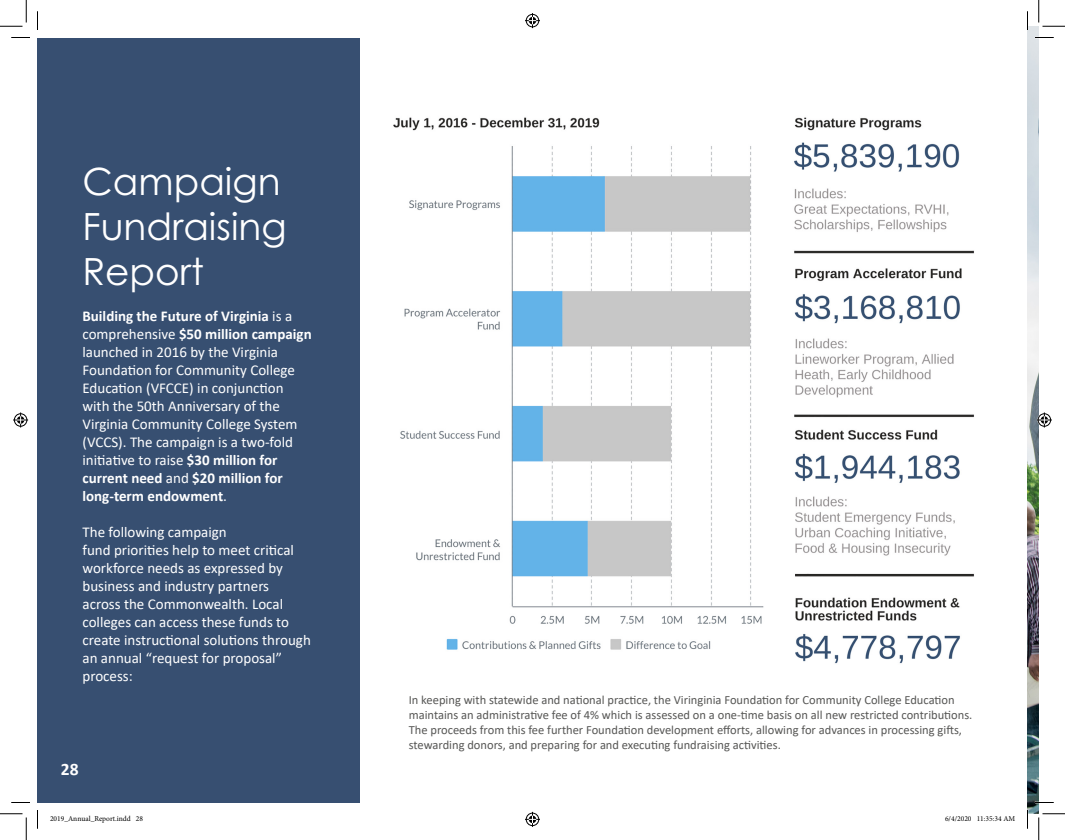
<style>
.page{position:relative;width:1065px;height:840px;background:#fff}
.page>*{position:absolute;margin:0;border:0;box-sizing:border-box;transform-origin:0 0}
.t1{font:37.5px/45px "Century Gothic Pro";color:#fff}
.t2{font:700 17.5px "Calibri";color:#fff}
.t3{font:15px/18px "Calibri";color:#fff}
.t4{font:12.5px/15px "Calibri";color:#575755}
.t5{font:7.5px "Minion Pro";color:#000}
.s1{font-weight:700}
</style>
<div class="page">
<img style="left:1028px;top:26px;width:11px;height:788px">
<img style="left:393px;top:117px;width:581px;height:547px">
<div style="left:38px;top:38px;width:322px;height:764px;background:#374f71"></div>
<svg style="left:11px;top:37px;width:19px;height:1px"></svg>
<svg style="left:1035px;top:37px;width:19px;height:1px"></svg>
<svg style="left:11px;top:802px;width:19px;height:1px"></svg>
<svg style="left:1035px;top:802px;width:19px;height:1px"></svg>
<svg style="left:37px;top:11px;width:1px;height:19px"></svg>
<svg style="left:37px;top:810px;width:1px;height:19px"></svg>
<svg style="left:1027px;top:11px;width:1px;height:19px"></svg>
<svg style="left:1027px;top:810px;width:1px;height:19px"></svg>
<svg style="left:0;top:0;width:27px;height:27px"></svg>
<svg style="left:0;top:814px;width:27px;height:26px"></svg>
<svg style="left:1039px;top:0;width:26px;height:27px"></svg>
<svg style="left:1039px;top:814px;width:26px;height:26px"></svg>
<svg style="left:525px;top:13px;width:15px;height:15px"></svg>
<svg style="left:525px;top:812px;width:15px;height:15px"></svg>
<svg style="left:13px;top:412px;width:15px;height:16px"></svg>
<svg style="left:1037px;top:412px;width:15px;height:16px"></svg>
<p class="t1" style="left:82px;top:159px;width:206px">Campaign<br>Fundraising<br>Report</p>
<p class="t3" style="left:82px;top:307px;width:231px"><span class="s1">Building the Future of Virginia</span> is a comprehensive <span class="s1">$50 million campaign </span>launched in 2016 by the Virginia Foundation for Community College Education (VFCCE) in conjunction with the 50th Anniversary of the Virginia Community College System (VCCS). The campaign is a two-fold initiative to raise <span class="s1">$30 million for current need</span> and <span class="s1">$20 million for long-term endowment</span>.</p>
<p class="t3" style="left:82px;top:523px;width:230px">The following campaign<br>fund priorities help to meet critical workforce needs as expressed by business and industry partners across the Commonwealth. Local colleges can access these funds to create instructional solutions through an annual “request for proposal” process:</p>
<p class="t2" style="left:61px;top:757px;width:19px">28</p>
<p class="t4" style="left:409px;top:692px;width:565px">In keeping with statewide and national practice, the Viringinia Foundation for Community College Education maintains an administrative fee of 4% which is assessed on a one-time basis on all new restricted contributions.<br>The proceeds from this fee further Foundation development efforts, allowing for advances in processing gifts, stewarding donors, and preparing for and executing fundraising activities.</p>
<p class="t5" style="left:50px;top:814px;width:95px">2019_Annual_Report.indd 28</p>
<p class="t5" style="left:945px;top:814px;width:72px">6/4/2020 11:35:34 AM</p>
</div>
